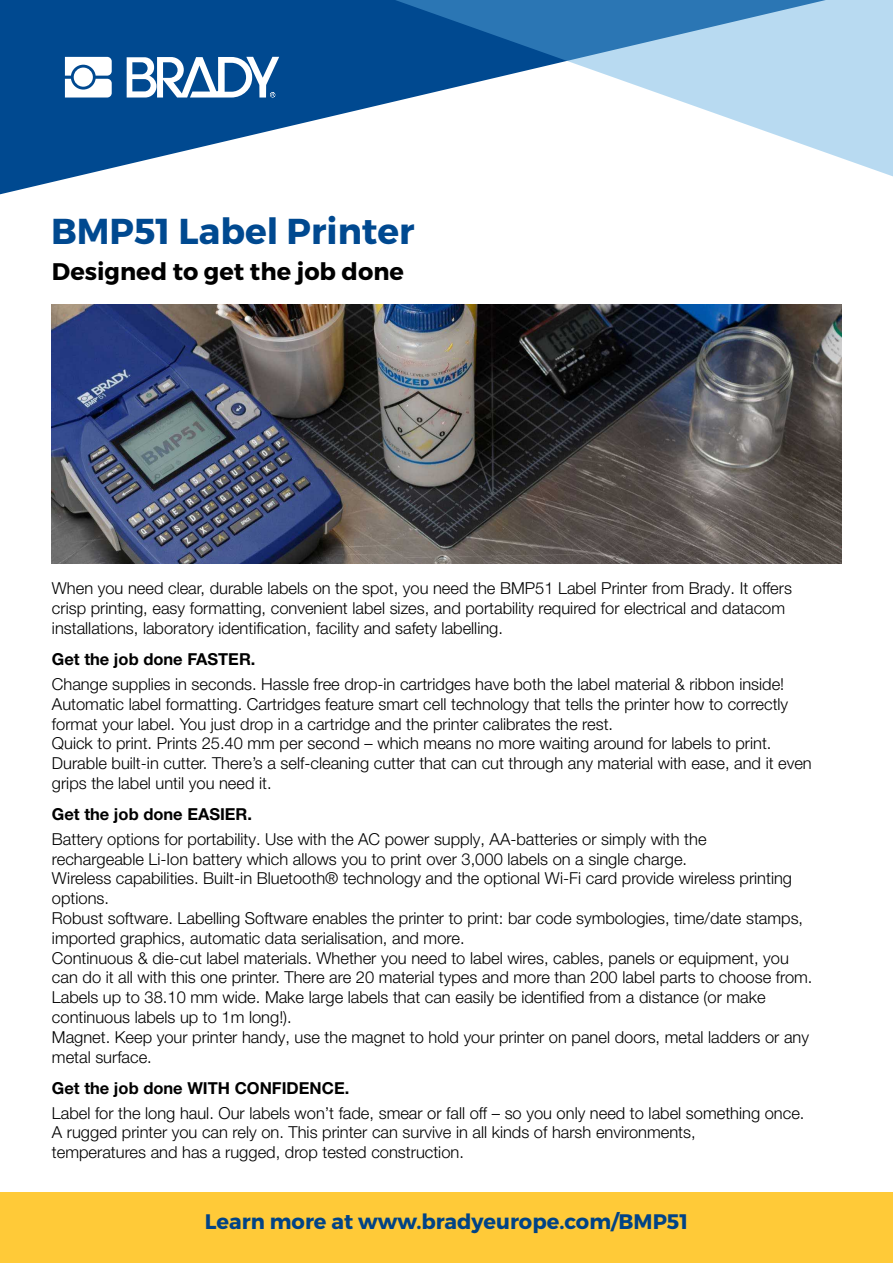
<style>
.page{position:relative;width:893px;height:1263px;background:#fff}
.page>*{position:absolute;margin:0;border:0;box-sizing:border-box;transform-origin:0 0}
.t1{font:700 36px "Montserrat";color:#004990}
.t2{font:700 24px "Montserrat";color:#000}
.t3{font:700 21px "Montserrat";color:#014386}
.t4{font:300 16.5px/19.8px "Helvetica Neue LT Pro";color:#000}
.t5{font:700 16.5px "Helvetica Neue LT Pro";color:#000}
</style>
<div class="page">
<div style="left:0;top:1192px;width:893px;height:71px;background:#ffca38"></div>
<svg style="left:0;top:0;width:359px;height:195px;fill:#004990"></svg>
<svg style="left:359px;top:0;width:534px;height:177px"></svg>
<svg style="left:65px;top:57px;width:47px;height:41px"></svg>
<svg style="left:127px;top:57px;width:152px;height:41px"></svg>
<img style="left:51px;top:304px;width:791px;height:259px">
<h1 class="t1" style="left:51px;top:209px;width:365px">BMP51 Label Printer</h1>
<h2 class="t2" style="left:52px;top:257px;width:354px">Designed to get the job done</h2>
<p class="t4" style="left:52px;top:578px;width:741px">When you need clear, durable labels on the spot, you need the BMP51 Label Printer from Brady. It offers crisp printing, easy formatting, convenient label sizes, and portability required for electrical and datacom installations, laboratory identification, facility and safety labelling.</p>
<p class="t5" style="left:52px;top:649px;width:205px">Get the job done FASTER.</p>
<p class="t4" style="left:52px;top:674px;width:761px">Change supplies in seconds. Hassle free drop-in cartridges have both the label material &amp; ribbon inside!<br>Automatic label formatting. Cartridges feature smart cell technology that tells the printer how to correctly format your label. You just drop in a cartridge and the printer calibrates the rest.<br>Quick to print. Prints 25.40 mm per second – which means no more waiting around for labels to print.<br>Durable built-in cutter. There’s a self-cleaning cutter that can cut through any material with ease, and it even grips the label until you need it.</p>
<p class="t5" style="left:52px;top:803px;width:202px">Get the job done EASIER.</p>
<p class="t4" style="left:52px;top:829px;width:762px">Battery options for portability. Use with the AC power supply, AA-batteries or simply with the<br>rechargeable Li-Ion battery which allows you to print over 3,000 labels on a single charge.<br>Wireless capabilities. Built-in Bluetooth® technology and the optional Wi-Fi card provide wireless printing options.<br>Robust software. Labelling Software enables the printer to print: bar code symbologies, time/date stamps, imported graphics, automatic data serialisation, and more.<br>Continuous &amp; die-cut label materials. Whether you need to label wires, cables, panels or equipment, you can do it all with this one printer. There are 20 material types and more than 200 label parts to choose from.<br>Labels up to 38.10 mm wide. Make large labels that can easily be identified from a distance (or make continuous labels up to 1m long!).<br>Magnet. Keep your printer handy, use the magnet to hold your printer on panel doors, metal ladders or any metal surface.</p>
<p class="t5" style="left:52px;top:1077px;width:299px">Get the job done WITH CONFIDENCE.</p>
<p class="t4" style="left:52px;top:1102px;width:754px">Label for the long haul. Our labels won’t fade, smear or fall off – so you only need to label something once.<br>A rugged printer you can rely on. This printer can survive in all kinds of harsh environments,<br>temperatures and has a rugged, drop tested construction.</p>
<p class="t3" style="left:205px;top:1209px;width:485px">Learn more at www.bradyeurope.com/BMP51</p>
</div>
